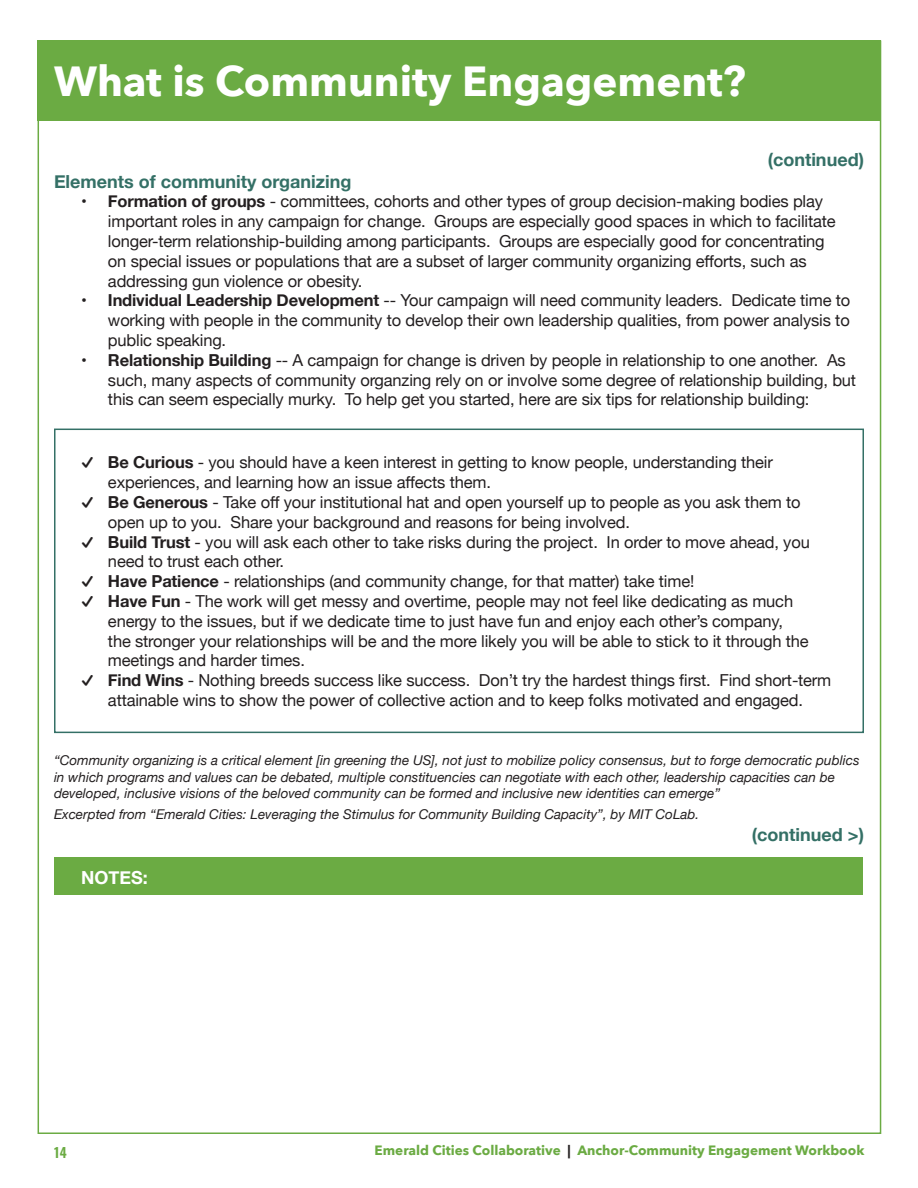
<style>
.page{position:relative;width:918px;height:1188px;background:#fff}
.page>*{position:absolute;margin:0;border:0;box-sizing:border-box;transform-origin:0 0}
.t1{font:700 42px "Avenir Next";color:#fff}
.t2{font:700 18px "Helvetica Neue";color:#347066}
.t3{font:700 18px "Helvetica Neue";color:#fff}
.t4{font:16.5px/19.8px "Helvetica Neue";letter-spacing:-.01em;color:#231f20}
.t5{font:italic 13.5px/16.2px "Helvetica Neue";color:#231f20}
.t6{font:700 13.5px "Avenir Next";color:#6bab43}
.t7{font:600 13.5px "Oswald";color:#6bab43}
.s1{font-weight:700}
.s2{color:#231f20}
</style>
<div class="page">
<div style="left:37px;top:40px;width:844px;height:81px;background:#6bab43"></div>
<div style="left:55px;top:857px;width:808px;height:38px;background:#6bab43"></div>
<div style="left:54px;top:429px;width:810px;height:304px;border:2px solid #347066"></div>
<h1 class="t1" style="left:54px;top:45px;width:693px">What is Community Engagement?</h1>
<p class="t2" style="left:768px;top:146px;width:98px">(continued)</p>
<p class="t2" style="left:54px;top:167px;width:299px">Elements of community organizing</p>
<p class="t4" style="left:108px;top:193px;width:729px;text-indent:-27px">• <span class="s1">Formation of groups</span> - committees, cohorts and other types of group decision-making bodies play important roles in any campaign for change. Groups are especially good spaces in which to facilitate longer-term relationship-building among participants. Groups are especially good for concentrating on special issues or populations that are a subset of larger community organizing efforts, such as addressing gun violence or obesity.</p>
<p class="t4" style="left:108px;top:292px;width:744px;text-align:justify;text-indent:-27px">• <span class="s1">Individual Leadership Development</span> -- Your campaign will need community leaders. Dedicate time to working with people in the community to develop their own leadership qualities, from power analysis to public speaking.</p>
<p class="t4" style="left:108px;top:351px;width:750px;text-indent:-27px">• <span class="s1">Relationship Building</span> -- A campaign for change is driven by people in relationship to one another. As such, many aspects of community organzing rely on or involve some degree of relationship building, but this can seem especially murky. To help get you started, here are six tips for relationship building:</p>
<p class="t4" style="left:81px;top:454px;width:693px">࢚ <span class="s1">Be Curious</span> - you should have a keen interest in getting to know people, understanding their</p>
<p class="t4" style="left:108px;top:473px;width:384px">experiences, and learning how an issue affects them.</p>
<p class="t4" style="left:81px;top:493px;width:721px">࢚ <span class="s1">Be Generous</span> - Take off your institutional hat and open yourself up to people as you ask them to</p>
<p class="t4" style="left:108px;top:513px;width:523px">open up to you. Share your background and reasons for being involved.</p>
<p class="t4" style="left:81px;top:533px;width:730px">࢚ <span class="s1">Build Trust</span> - you will ask each other to take risks during the project. In order to move ahead, you</p>
<p class="t4" style="left:108px;top:553px;width:178px">need to trust each other.</p>
<p class="t4" style="left:81px;top:572px;width:615px">࢚ <span class="s1">Have Patience</span> - relationships (and community change, for that matter) take time!</p>
<p class="t4" style="left:81px;top:592px;width:714px">࢚ <span class="s1">Have Fun</span> - The work will get messy and overtime, people may not feel like dedicating as much</p>
<p class="t4" style="left:108px;top:612px;width:676px">energy to the issues, but if we dedicate time to just have fun and enjoy each other’s company,</p>
<p class="t4" style="left:108px;top:632px;width:702px">the stronger your relationships will be and the more likely you will be able to stick to it through the</p>
<p class="t4" style="left:108px;top:652px;width:199px">meetings and harder times.</p>
<p class="t4" style="left:81px;top:671px;width:752px">࢚ <span class="s1">Find Wins</span> - Nothing breeds success like success. Don’t try the hardest things first. Find short-term</p>
<p class="t4" style="left:108px;top:691px;width:696px">attainable wins to show the power of collective action and to keep folks motivated and engaged.</p>
<p class="t5" style="left:54px;top:753px;width:807px">“Community organizing is a critical element [in greening the US], not just to mobilize policy consensus, but to forge democratic publics in which programs and values can be debated, multiple constituencies can negotiate with each other, leadership capacities can be developed, inclusive visions of the beloved community can be formed and inclusive new identities can emerge”</p>
<p class="t5" style="left:54px;top:807px;width:647px">Excerpted from “Emerald Cities: Leveraging the Stimulus for Community Building Capacity”, by MIT CoLab.</p>
<p class="t2" style="left:752px;top:821px;width:114px">(continued &gt;)</p>
<p class="t3" style="left:81px;top:864px;width:68px">NOTES:</p>
<p class="t7" style="left:54px;top:1145px;width:14px">14</p>
<p class="t6" style="left:375px;top:1139px;width:491px">Emerald Cities Collaborative <span class="s2">|</span> Anchor-Community Engagement Workbook</p>
</div>
